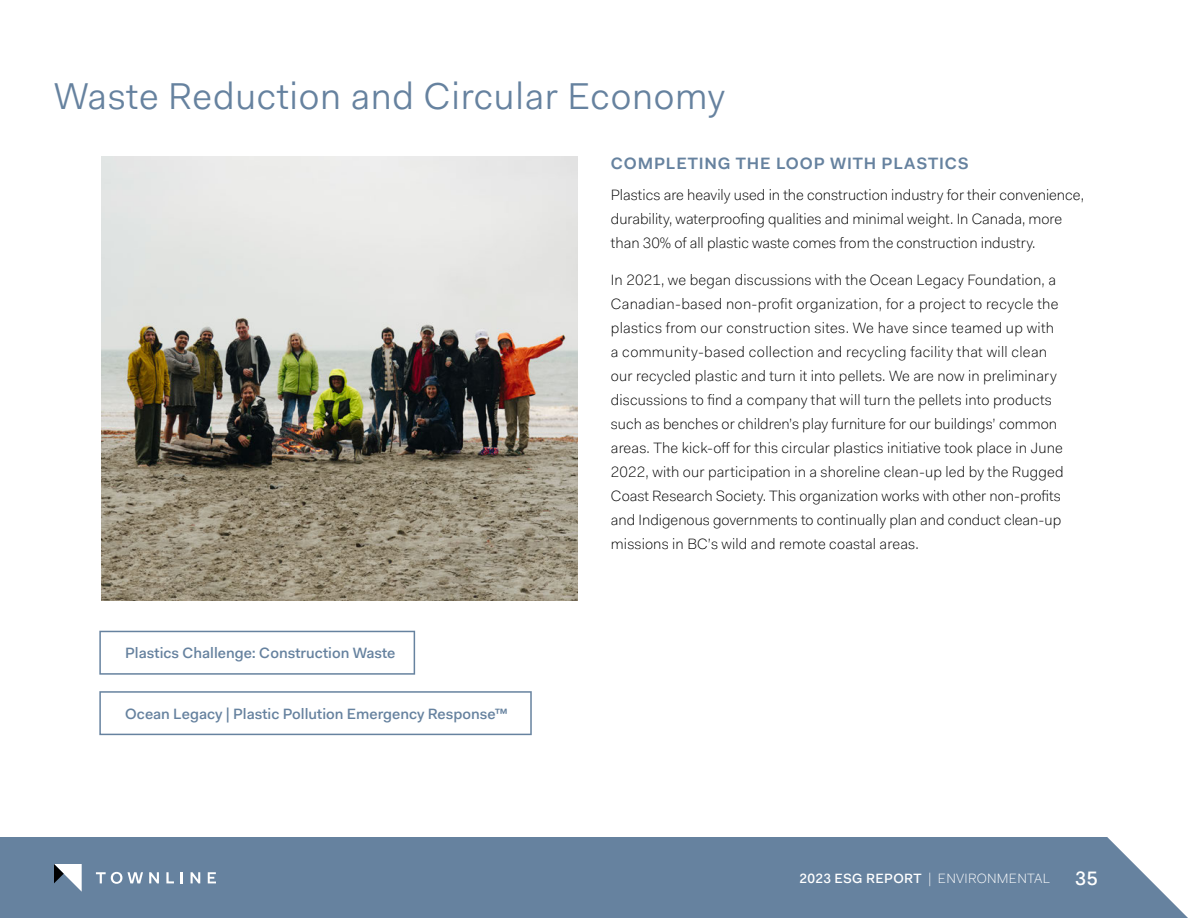
<style>
.page{position:relative;width:1188px;height:918px;background:#fff}
.page>*{position:absolute;margin:0;border:0;box-sizing:border-box;transform-origin:0 0}
.t1{font:37.5px "Fakt Pro Blond";letter-spacing:.02em;color:#66829f}
.t2{font:500 19.5px "Fakt Pro";color:#fff}
.t3{font:600 16.5px "Fakt Pro";letter-spacing:.05em;color:#66829f}
.t4{font:300 15px/24px "Fakt Pro";letter-spacing:.01em;color:#000}
.t5{font:500 15px "Fakt Pro";color:#66829f}
.t6{font:300 13.5px "Fakt Pro";color:#fff}
.s1{font-weight:500}
</style>
<div class="page">
<div style="left:0;top:837px;width:1188px;height:81px;background:#66829f"></div>
<svg style="left:96px;top:872px;width:47px;height:12px"></svg>
<svg style="left:149px;top:872px;width:10px;height:11px"></svg>
<svg style="left:166px;top:872px;width:8px;height:11px"></svg>
<svg style="left:181px;top:872px;width:2px;height:11px"></svg>
<svg style="left:191px;top:872px;width:9px;height:11px"></svg>
<svg style="left:208px;top:872px;width:8px;height:11px"></svg>
<svg style="left:54px;top:864px;width:28px;height:28px"></svg>
<img style="left:101px;top:157px;width:476px;height:443px">
<svg style="left:99px;top:631px;width:316px;height:44px"></svg>
<svg style="left:99px;top:691px;width:433px;height:44px"></svg>
<h1 class="t1" style="left:54px;top:71px;width:673px">Waste Reduction and Circular Economy</h1>
<p class="t5" style="left:125px;top:643px;width:272px">Plastics Challenge: Construction Waste</p>
<p class="t5" style="left:125px;top:704px;width:384px">Ocean Legacy | Plastic Pollution Emergency Response™</p>
<p class="t3" style="left:611px;top:152px;width:359px">COMPLETING THE LOOP WITH PLASTICS</p>
<p class="t4" style="left:611px;top:182px;width:475px">Plastics are heavily used in the construction industry for their convenience, durability, waterproofing qualities and minimal weight. In Canada, more than 30% of all plastic waste comes from the construction industry.</p>
<p class="t4" style="left:611px;top:268px;width:454px">In 2021, we began discussions with the Ocean Legacy Foundation, a Canadian-based non-profit organization, for a project to recycle the plastics from our construction sites. We have since teamed up with a community-based collection and recycling facility that will clean our recycled plastic and turn it into pellets. We are now in preliminary discussions to find a company that will turn the pellets into products such as benches or children’s play furniture for our buildings’ common areas. The kick-off for this circular plastics initiative took place in June 2022, with our participation in a shoreline clean-up led by the Rugged Coast Research Society. This organization works with other non-profits and Indigenous governments to continually plan and conduct clean-up missions in BC’s wild and remote coastal areas.</p>
<p class="t6" style="left:800px;top:869px;width:252px"><span class="s1">2023 ESG REPORT</span> | ENVIRONMENTAL</p>
<h2 class="t2" style="left:1075px;top:865px;width:24px">35</h2>
</div>
